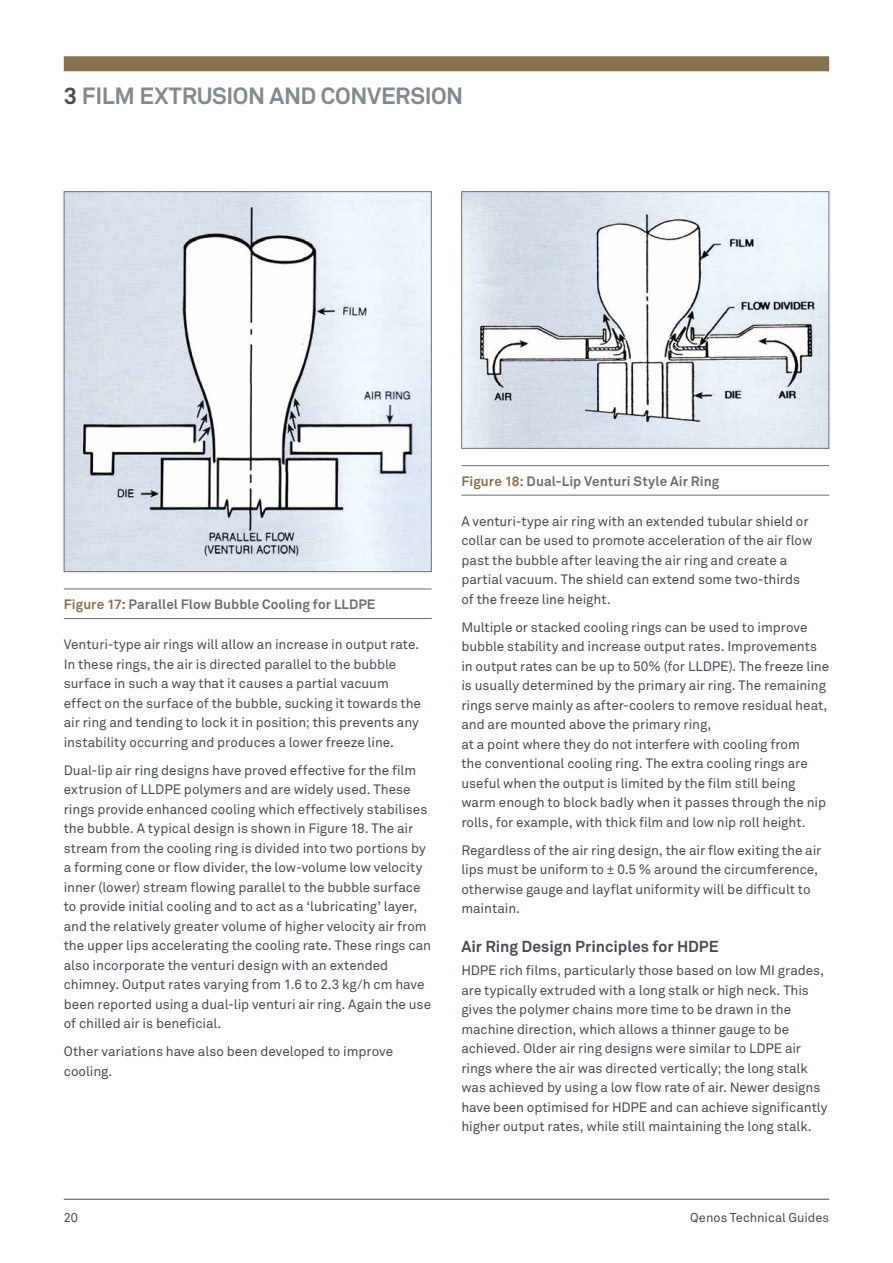
<style>
.page{position:relative;width:893px;height:1263px;background:#fff}
.page>*{position:absolute;margin:0;border:0;box-sizing:border-box;transform-origin:0 0}
.t1{font:700 23.25px "Akkurat";letter-spacing:-.015em;color:#82898f}
.t2{font:700 15.75px "Akkurat";color:#474c55}
.t3{font:13.5px/19.5px "Akkurat";letter-spacing:-.005em;color:#474c55}
.t4{font:700 13.5px "Akkurat";letter-spacing:.01em;color:#6d6e71}
.t5{font:12.75px "Akkurat";color:#474c55}
.s1{color:#474c55}
.s2{color:#88714d}
</style>
<div class="page">
<hr style="left:64px;top:1199px;width:765px;height:1px;background:#474c55">
<div style="left:64px;top:56px;width:765px;height:15px;background:#88714d"></div>
<hr style="left:64px;top:589px;width:368px;height:1px;background:#6d6e71">
<hr style="left:64px;top:618px;width:368px;height:1px;background:#6d6e71">
<img style="left:66px;top:193px;width:364px;height:377px">
<div style="left:64px;top:191px;width:368px;height:381px;border:1px solid #6d6e71"></div>
<hr style="left:461px;top:465px;width:368px;height:1px;background:#6d6e71">
<hr style="left:461px;top:495px;width:368px;height:1px;background:#6d6e71">
<img style="left:463px;top:193px;width:364px;height:254px">
<div style="left:461px;top:191px;width:368px;height:258px;border:1px solid #6d6e71"></div>
<h1 class="t1" style="left:64px;top:81px;width:401px"><span class="s1">3</span> FILM EXTRUSION AND CONVERSION</h1>
<p class="t4" style="left:64px;top:596px;width:313px"><span class="s2">Figure 17:</span> Parallel Flow Bubble Cooling for LLDPE</p>
<p class="t3" style="left:64px;top:635px;width:359px">Venturi-type air rings will allow an increase in output rate.<br>In these rings, the air is directed parallel to the bubble surface in such a way that it causes a partial vacuum effect on the surface of the bubble, sucking it towards the air ring and tending to lock it in position; this prevents any instability occurring and produces a lower freeze line.</p>
<p class="t3" style="left:64px;top:760px;width:369px">Dual-lip air ring designs have proved effective for the film extrusion of LLDPE polymers and are widely used. These rings provide enhanced cooling which effectively stabilises the bubble. A typical design is shown in Figure 18. The air stream from the cooling ring is divided into two portions by a forming cone or flow divider, the low-volume low velocity inner (lower) stream flowing parallel to the bubble surface to provide initial cooling and to act as a ‘lubricating’ layer, and the relatively greater volume of higher velocity air from the upper lips accelerating the cooling rate. These rings can also incorporate the venturi design with an extended chimney. Output rates varying from 1.6 to 2.3 kg/h cm have been reported using a dual-lip venturi air ring. Again the use of chilled air is beneficial.</p>
<p class="t3" style="left:64px;top:1041px;width:331px">Other variations have also been developed to improve cooling.</p>
<p class="t4" style="left:461px;top:473px;width:259px"><span class="s2">Figure 18:</span> Dual-Lip Venturi Style Air Ring</p>
<p class="t3" style="left:461px;top:511px;width:352px">A venturi-type air ring with an extended tubular shield or collar can be used to promote acceleration of the air flow past the bubble after leaving the air ring and create a partial vacuum. The shield can extend some two-thirds of the freeze line height.</p>
<p class="t3" style="left:461px;top:617px;width:369px">Multiple or stacked cooling rings can be used to improve bubble stability and increase output rates. Improvements in output rates can be up to 50% (for LLDPE). The freeze line is usually determined by the primary air ring. The remaining rings serve mainly as after-coolers to remove residual heat, and are mounted above the primary ring,<br>at a point where they do not interfere with cooling from<br>the conventional cooling ring. The extra cooling rings are useful when the output is limited by the film still being warm enough to block badly when it passes through the nip rolls, for example, with thick film and low nip roll height.</p>
<p class="t3" style="left:461px;top:840px;width:362px">Regardless of the air ring design, the air flow exiting the air lips must be uniform to ± 0.5 % around the circumference, otherwise gauge and layflat uniformity will be difficult to maintain.</p>
<p class="t2" style="left:461px;top:936px;width:259px">Air Ring Design Principles for HDPE</p>
<p class="t3" style="left:461px;top:960px;width:367px">HDPE rich films, particularly those based on low MI grades, are typically extruded with a long stalk or high neck. This gives the polymer chains more time to be drawn in the machine direction, which allows a thinner gauge to be achieved. Older air ring designs were similar to LDPE air rings where the air was directed vertically; the long stalk was achieved by using a low flow rate of air. Newer designs have been optimised for HDPE and can achieve significantly higher output rates, while still maintaining the long stalk.</p>
<p class="t5" style="left:64px;top:1209px;width:16px">20</p>
<p class="t5" style="left:690px;top:1209px;width:140px">Qenos Technical Guides</p>
</div>
